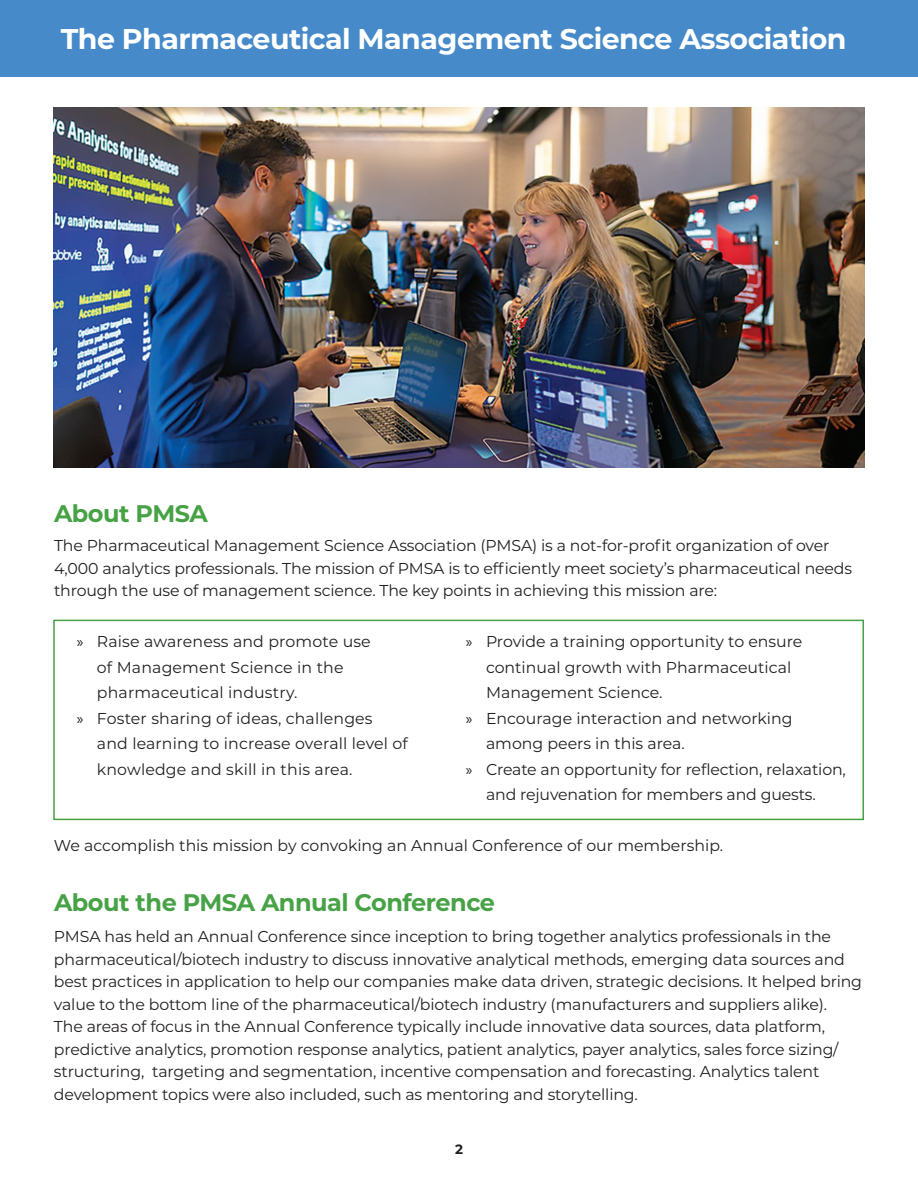
<style>
.page{position:relative;width:918px;height:1188px;background:#fff}
.page>*{position:absolute;margin:0;border:0;box-sizing:border-box;transform-origin:0 0}
.t1{font:700 28.5px "Montserrat";letter-spacing:-.02em;color:#fff}
.t2{font:700 24px "Montserrat";letter-spacing:-.02em;color:#47a246}
.t3{font:15.75px/22.5px "Montserrat";letter-spacing:-.01em;color:#231f20}
.t4{font:15.75px "Montserrat";letter-spacing:.01em;color:#231f20}
.t5{font:700 13.5px "Montserrat";color:#231f20}
.s1{font-family:"Myriad Pro"}
</style>
<div class="page">
<div style="left:53px;top:620px;width:811px;height:200px;border:2px solid #47a246"></div>
<div style="left:0;top:0;width:918px;height:77px;background:#468ac9"></div>
<img style="left:54px;top:108px;width:810px;height:359px">
<h1 class="t1" style="left:61px;top:18px;width:787px">The Pharmaceutical Management Science Association</h1>
<h2 class="t2" style="left:54px;top:496px;width:156px">About PMSA</h2>
<p class="t3" style="left:54px;top:534px;width:800px">The Pharmaceutical Management Science Association (PMSA) is a not-for-profit organization of over<br>4,000 analytics professionals. The mission of PMSA is to efficiently meet society’s pharmaceutical needs through the use of management science. The key points in achieving this mission are:</p>
<p class="t4" style="left:77px;top:631px;width:296px"><span class="s1">»</span> Raise awareness and promote use</p>
<p class="t4" style="left:97px;top:656px;width:248px">of Management Science in the</p>
<p class="t4" style="left:97px;top:682px;width:202px">pharmaceutical industry.</p>
<p class="t4" style="left:77px;top:707px;width:298px"><span class="s1">»</span> Foster sharing of ideas, challenges</p>
<p class="t4" style="left:97px;top:733px;width:313px">and learning to increase overall level of</p>
<p class="t4" style="left:97px;top:758px;width:257px">knowledge and skill in this area.</p>
<p class="t3" style="left:466px;top:630px;width:338px"><span class="s1">»</span> Provide a training opportunity to ensure</p>
<p class="t3" style="left:486px;top:655px;width:307px">continual growth with Pharmaceutical</p>
<p class="t3" style="left:486px;top:681px;width:178px">Management Science.</p>
<p class="t3" style="left:466px;top:706px;width:328px"><span class="s1">»</span> Encourage interaction and networking</p>
<p class="t3" style="left:486px;top:732px;width:200px">among peers in this area.</p>
<p class="t3" style="left:466px;top:757px;width:382px"><span class="s1">»</span> Create an opportunity for reflection, relaxation,</p>
<p class="t3" style="left:486px;top:783px;width:331px">and rejuvenation for members and guests.</p>
<p class="t3" style="left:54px;top:834px;width:671px">We accomplish this mission by convoking an Annual Conference of our membership.</p>
<h2 class="t2" style="left:54px;top:885px;width:443px">About the PMSA Annual Conference</h2>
<p class="t3" style="left:54px;top:925px;width:810px">PMSA has held an Annual Conference since inception to bring together analytics professionals in the pharmaceutical/biotech industry to discuss innovative analytical methods, emerging data sources and best practices in application to help our companies make data driven, strategic decisions. It helped bring value to the bottom line of the pharmaceutical/biotech industry (manufacturers and suppliers alike).<br>The areas of focus in the Annual Conference typically include innovative data sources, data platform, predictive analytics, promotion response analytics, patient analytics, payer analytics, sales force sizing/ structuring, targeting and segmentation, incentive compensation and forecasting. Analytics talent development topics were also included, such as mentoring and storytelling.</p>
<p class="t5" style="left:455px;top:1139px;width:9px">2</p>
</div>
